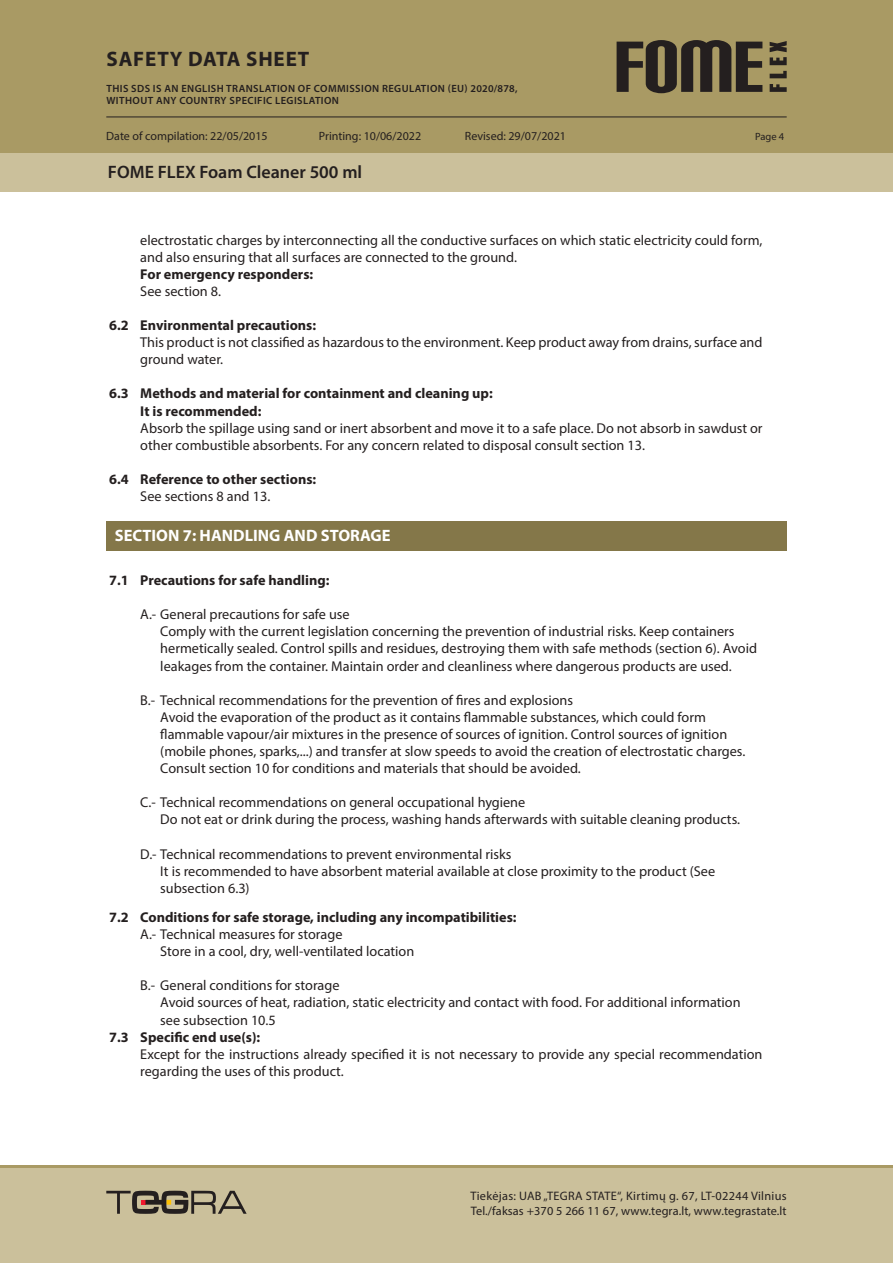
<style>
.page{position:relative;width:893px;height:1263px;background:#fff}
.page>*{position:absolute;margin:0;border:0;box-sizing:border-box;transform-origin:0 0}
.t1{font:700 21px "Myriad Pro";letter-spacing:.04em;color:#241f1f}
.t2{font:600 18px "Myriad Pro";color:#241f1f}
.t3{font:700 16.5px "Myriad Pro";color:#fff}
.t4{font:14.25px/17.1px "Myriad Pro";color:#241f1f}
.t5{font:700 14.25px/17.1px "Myriad Pro";color:#241f1f}
.t6{font:12.3px/14.7px "Myriad Pro";letter-spacing:.01em;color:#241f1f}
.t7{font:12px "Myriad Pro";color:#241f1f}
.t8{font:600 10.5px/12.6px "Myriad Pro";letter-spacing:.04em;color:#241f1f}
.t9{font:10.5px "Myriad Pro";color:#241f1f}
</style>
<div class="page">
<div style="left:0;top:0;width:893px;height:191px;background:#a99a64"></div>
<div style="left:0;top:153px;width:893px;height:38px;background:#cbc09b"></div>
<div style="left:0;top:1165px;width:893px;height:98px;background:#cbc09b"></div>
<hr style="left:0;top:1165px;width:893px;height:2px;background:#a99a64">
<svg style="left:770px;top:84px;width:17px;height:8px"></svg>
<svg style="left:770px;top:71px;width:17px;height:7px"></svg>
<svg style="left:770px;top:41px;width:17px;height:24px"></svg>
<svg style="left:617px;top:40px;width:145px;height:53px"></svg>
<svg style="left:106px;top:1191px;width:141px;height:23px"></svg>
<hr style="left:106px;top:117px;width:681px;height:1px;background:#241f1f">
<div style="left:106px;top:521px;width:681px;height:30px;background:#847749"></div>
<h1 class="t1" style="left:107px;top:46px;width:204px">SAFETY DATA SHEET</h1>
<p class="t8" style="left:106px;top:82px;width:413px">THIS SDS IS AN ENGLISH TRANSLATION OF COMMISSION REGULATION (EU) 2020/878,<br>WITHOUT ANY COUNTRY SPECIFIC LEGISLATION</p>
<p class="t7" style="left:106px;top:128px;width:163px">Date of compilation: 22/05/2015</p>
<p class="t7" style="left:319px;top:128px;width:104px">Printing: 10/06/2022</p>
<p class="t7" style="left:465px;top:128px;width:103px">Revised: 29/07/2021</p>
<p class="t9" style="left:755px;top:130px;width:31px">Page 4</p>
<p class="t2" style="left:108px;top:160px;width:256px">FOME FLEX Foam Cleaner 500 ml</p>
<p class="t4" style="left:140px;top:231px;width:624px">electrostatic charges by interconnecting all the conductive surfaces on which static electricity could form, and also ensuring that all surfaces are connected to the ground.</p>
<p class="t5" style="left:140px;top:265px;width:174px">For emergency responders:</p>
<p class="t4" style="left:140px;top:282px;width:82px">See section 8.</p>
<p class="t5" style="left:109px;top:316px;width:209px">6.2 Environmental precautions:</p>
<p class="t4" style="left:140px;top:334px;width:624px">This product is not classified as hazardous to the environment. Keep product away from drains, surface and ground water.</p>
<p class="t5" style="left:140px;top:385px;width:354px;text-indent:-31px">6.3 Methods and material for containment and cleaning up:<br>It is recommended:</p>
<p class="t4" style="left:140px;top:419px;width:624px">Absorb the spillage using sand or inert absorbent and move it to a safe place. Do not absorb in sawdust or other combustible absorbents. For any concern related to disposal consult section 13.</p>
<p class="t5" style="left:109px;top:470px;width:209px">6.4 Reference to other sections:</p>
<p class="t4" style="left:140px;top:487px;width:131px">See sections 8 and 13.</p>
<p class="t3" style="left:115px;top:524px;width:277px">SECTION 7: HANDLING AND STORAGE</p>
<p class="t5" style="left:109px;top:571px;width:222px">7.1 Precautions for safe handling:</p>
<p class="t4" style="left:160px;top:606px;width:598px;text-indent:-20px">A.- General precautions for safe use<br>Comply with the current legislation concerning the prevention of industrial risks. Keep containers hermetically sealed. Control spills and residues, destroying them with safe methods (section 6). Avoid leakages from the container. Maintain order and cleanliness where dangerous products are used.</p>
<p class="t4" style="left:160px;top:691px;width:587px;text-indent:-20px">B.- Technical recommendations for the prevention of fires and explosions<br>Avoid the evaporation of the product as it contains flammable substances, which could form flammable vapour/air mixtures in the presence of sources of ignition. Control sources of ignition (mobile phones, sparks,...) and transfer at slow speeds to avoid the creation of electrostatic charges.<br>Consult section 10 for conditions and materials that should be avoided.</p>
<p class="t4" style="left:160px;top:794px;width:581px;text-indent:-20px">C.- Technical recommendations on general occupational hygiene<br>Do not eat or drink during the process, washing hands afterwards with suitable cleaning products.</p>
<p class="t4" style="left:160px;top:845px;width:556px;text-indent:-20px">D.- Technical recommendations to prevent environmental risks<br>It is recommended to have absorbent material available at close proximity to the product (See subsection 6.3)</p>
<p class="t5" style="left:109px;top:908px;width:409px">7.2 Conditions for safe storage, including any incompatibilities:</p>
<p class="t4" style="left:160px;top:925px;width:256px;text-indent:-20px">A.- Technical measures for storage<br>Store in a cool, dry, well-ventilated location</p>
<p class="t4" style="left:160px;top:977px;width:582px;text-indent:-20px">B.- General conditions for storage<br>Avoid sources of heat, radiation, static electricity and contact with food. For additional information see subsection 10.5</p>
<p class="t5" style="left:109px;top:1028px;width:152px">7.3 Specific end use(s):</p>
<p class="t4" style="left:140px;top:1045px;width:624px">Except for the instructions already specified it is not necessary to provide any special recommendation regarding the uses of this product.</p>
<p class="t6" style="left:470px;top:1188px;width:318px">Tiekėjas: UAB „TEGRA STATE“, Kirtimų g. 67, LT-02244 Vilnius<br>Tel./faksas +370 5 266 11 67, www.tegra.lt, www.tegrastate.lt</p>
</div>
